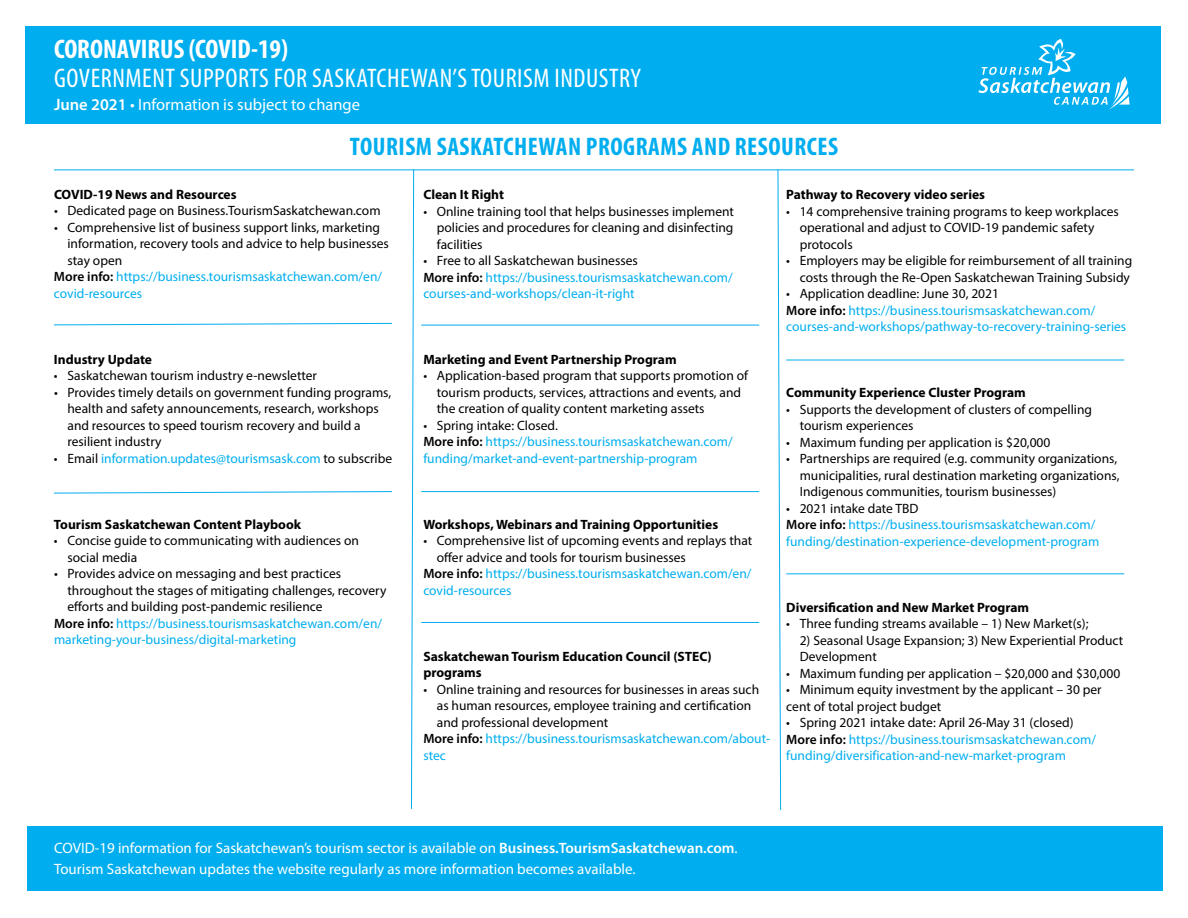
<style>
.page{position:relative;width:1188px;height:918px;background:#fff}
.page>*{position:absolute;margin:0;border:0;box-sizing:border-box;transform-origin:0 0}
.t1{font:condensed 27px "Myriad Pro";letter-spacing:.02em;color:#fff}
.t2{font:700 condensed 27px "Myriad Pro";color:#fff}
.t3{font:700 condensed 25.5px "Myriad Pro";letter-spacing:.02em;color:#00aeef}
.t4{font:16.5px "Myriad Pro";color:#fff}
.t5{font:15px/21px "Myriad Pro";color:#fff}
.t6{font:13.5px/16.5px "Myriad Pro";color:#000}
.t7{font:13.5px/16.5px "Myriad Pro";color:#00aeef}
.t8{font:700 13.5px/16.5px "Myriad Pro";color:#000}
.s1{font-weight:600}
.s2{font-weight:600;color:#000}
.s3{color:#000}
</style>
<div class="page">
<div style="left:26px;top:26px;width:1135px;height:97px;background:#00aeef"></div>
<svg style="left:978px;top:39px;width:152px;height:71px"></svg>
<svg style="left:411px;top:169px;width:3px;height:640px"></svg>
<svg style="left:777px;top:169px;width:4px;height:641px"></svg>
<svg style="left:54px;top:323px;width:338px;height:3px"></svg>
<svg style="left:54px;top:491px;width:338px;height:3px"></svg>
<hr style="left:421px;top:325px;width:338px;height:1px;background:#00aeef">
<hr style="left:421px;top:491px;width:338px;height:1px;background:#00aeef">
<hr style="left:421px;top:622px;width:338px;height:1px;background:#00aeef">
<hr style="left:786px;top:360px;width:338px;height:1px;background:#00aeef">
<div style="left:27px;top:826px;width:1135px;height:65px;background:#00aeef"></div>
<hr style="left:54px;top:170px;width:1080px;height:1px;background:#00aeef">
<hr style="left:786px;top:573px;width:338px;height:1px;background:#00aeef">
<h1 class="t2" style="left:54px;top:33px;width:236px">CORONAVIRUS (COVID-19)</h1>
<h1 class="t1" style="left:54px;top:62px;width:588px">GOVERNMENT SUPPORTS FOR SASKATCHEWAN’S TOURISM INDUSTRY</h1>
<p class="t4" style="left:54px;top:94px;width:308px"><span class="s1">June 2021</span> • Information is subject to change</p>
<h2 class="t3" style="left:350px;top:131px;width:490px">TOURISM SASKATCHEWAN PROGRAMS AND RESOURCES</h2>
<p class="t8" style="left:54px;top:186px;width:184px">COVID-19 News and Resources</p>
<p class="t6" style="left:54px;top:202px;width:328px">• Dedicated page on Business.TourismSaskatchewan.com</p>
<p class="t6" style="left:54px;top:219px;width:328px">• Comprehensive list of business support links, marketing</p>
<p class="t6" style="left:68px;top:235px;width:323px">information, recovery tools and advice to help businesses</p>
<p class="t6" style="left:68px;top:252px;width:56px">stay open</p>
<p class="t7" style="left:54px;top:268px;width:330px"><span class="s2">More info:</span> https://business.tourismsaskatchewan.com/en/</p>
<p class="t7" style="left:54px;top:285px;width:90px">covid-resources</p>
<p class="t8" style="left:54px;top:351px;width:100px">Industry Update</p>
<p class="t6" style="left:54px;top:367px;width:265px">• Saskatchewan tourism industry e-newsletter</p>
<p class="t6" style="left:68px;top:384px;width:325px;text-indent:-14px">• Provides timely details on government funding programs, health and safety announcements, research, workshops and resources to speed tourism recovery and build a resilient industry</p>
<p class="t7" style="left:54px;top:450px;width:340px"><span class="s3">• Email</span> information.updates@tourismsask.com <span class="s3">to subscribe</span></p>
<p class="t8" style="left:54px;top:516px;width:249px">Tourism Saskatchewan Content Playbook</p>
<p class="t6" style="left:68px;top:532px;width:293px;text-indent:-14px">• Concise guide to communicating with audiences on social media</p>
<p class="t6" style="left:54px;top:565px;width:289px">• Provides advice on messaging and best practices</p>
<p class="t6" style="left:68px;top:582px;width:320px">throughout the stages of mitigating challenges, recovery</p>
<p class="t6" style="left:68px;top:598px;width:257px">efforts and building post-pandemic resilience</p>
<p class="t7" style="left:54px;top:615px;width:330px"><span class="s2">More info:</span> https://business.tourismsaskatchewan.com/en/</p>
<p class="t7" style="left:54px;top:631px;width:244px">marketing-your-business/digital-marketing</p>
<p class="t8" style="left:423px;top:186px;width:82px">Clean It Right</p>
<p class="t6" style="left:437px;top:203px;width:299px;text-align:justify;text-indent:-14px">• Online training tool that helps businesses implement policies and procedures for cleaning and disinfecting facilities</p>
<p class="t7" style="left:423px;top:252px;width:311px"><span class="s3">• Free to all Saskatchewan businesses<br></span><span class="s2">More info:</span> https://business.tourismsaskatchewan.com/ courses-and-workshops/clean-it-right</p>
<p class="t8" style="left:423px;top:351px;width:255px">Marketing and Event Partnership Program</p>
<p class="t6" style="left:437px;top:367px;width:313px;text-indent:-14px">• Application-based program that supports promotion of tourism products, services, attractions and events, and the creation of quality content marketing assets</p>
<p class="t7" style="left:423px;top:417px;width:311px"><span class="s3">• Spring intake: Closed.<br></span><span class="s2">More info:</span> https://business.tourismsaskatchewan.com/ funding/market-and-event-partnership-program</p>
<p class="t8" style="left:423px;top:516px;width:296px">Workshops, Webinars and Training Opportunities</p>
<p class="t6" style="left:423px;top:532px;width:331px">• Comprehensive list of upcoming events and replays that</p>
<p class="t6" style="left:437px;top:549px;width:251px">offer advice and tools for tourism businesses</p>
<p class="t7" style="left:423px;top:565px;width:330px"><span class="s2">More info:</span> https://business.tourismsaskatchewan.com/en/</p>
<p class="t7" style="left:423px;top:582px;width:90px">covid-resources</p>
<p class="t8" style="left:423px;top:648px;width:290px">Saskatchewan Tourism Education Council (STEC) programs</p>
<p class="t6" style="left:423px;top:681px;width:337px">• Online training and resources for businesses in areas such</p>
<p class="t6" style="left:437px;top:697px;width:316px">as human resources, employee training and certification</p>
<p class="t6" style="left:437px;top:714px;width:173px">and professional development</p>
<p class="t7" style="left:423px;top:730px;width:348px"><span class="s2">More info:</span> https://business.tourismsaskatchewan.com/about-</p>
<p class="t7" style="left:423px;top:747px;width:24px">stec</p>
<p class="t8" style="left:786px;top:186px;width:200px">Pathway to Recovery video series</p>
<p class="t6" style="left:800px;top:203px;width:321px;text-indent:-14px">• 14 comprehensive training programs to keep workplaces operational and adjust to COVID-19 pandemic safety protocols</p>
<p class="t6" style="left:786px;top:252px;width:348px;text-align:right">• Employers may be eligible for reimbursement of all training costs through the Re-Open Saskatchewan Training Subsidy</p>
<p class="t7" style="left:786px;top:285px;width:342px"><span class="s3">• Application deadline: June 30, 2021<br></span><span class="s2">More info:</span> https://business.tourismsaskatchewan.com/ courses-and-workshops/pathway-to-recovery-training-series</p>
<p class="t8" style="left:786px;top:384px;width:241px">Community Experience Cluster Program</p>
<p class="t6" style="left:800px;top:401px;width:294px;text-indent:-14px">• Supports the development of clusters of compelling tourism experiences</p>
<p class="t6" style="left:786px;top:434px;width:266px">• Maximum funding per application is $20,000</p>
<p class="t6" style="left:800px;top:450px;width:321px;text-indent:-14px">• Partnerships are required (e.g. community organizations, municipalities, rural destination marketing organizations,<br>Indigenous communities, tourism businesses)</p>
<p class="t7" style="left:786px;top:500px;width:315px"><span class="s3">• 2021 intake date TBD<br></span><span class="s2">More info:</span> https://business.tourismsaskatchewan.com/ funding/destination-experience-development-program</p>
<p class="t8" style="left:786px;top:598px;width:245px">Diversification and New Market Program</p>
<p class="t6" style="left:786px;top:615px;width:304px">• Three funding streams available – 1) New Market(s);</p>
<p class="t6" style="left:800px;top:632px;width:325px">2) Seasonal Usage Expansion; 3) New Experiential Product<br>Development</p>
<p class="t6" style="left:786px;top:665px;width:336px">• Maximum funding per application – $20,000 and $30,000</p>
<p class="t6" style="left:786px;top:681px;width:317px">• Minimum equity investment by the applicant – 30 per cent of total project budget</p>
<p class="t7" style="left:786px;top:714px;width:311px"><span class="s3">• Spring 2021 intake date: April 26-May 31 (closed)<br></span><span class="s2">More info:</span> https://business.tourismsaskatchewan.com/ funding/diversification-and-new-market-program</p>
<p class="t5" style="left:54px;top:837px;width:685px">COVID-19 information for Saskatchewan’s tourism sector is available on <span class="s1">Business.TourismSaskatchewan.com</span>.<br>Tourism Saskatchewan updates the website regularly as more information becomes available.</p>
</div>
